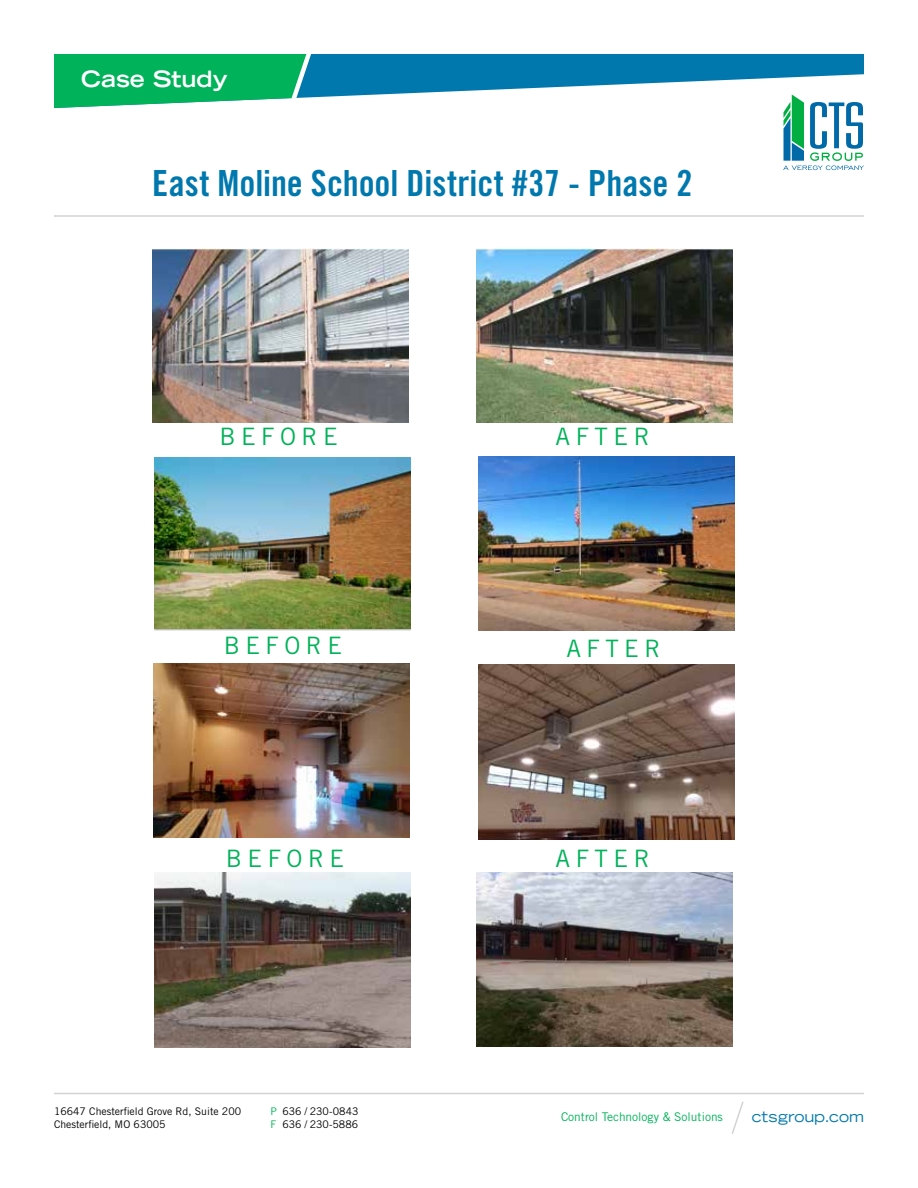
<style>
.page{position:relative;width:918px;height:1188px;background:#fff}
.page>*{position:absolute;margin:0;border:0;box-sizing:border-box;transform-origin:0 0}
.t1{font:36px "Trade Gothic LT Std Bd Cn 20";color:#0078ae}
.t2{font:24px "Trade Gothic LT Std";letter-spacing:.23em;color:#00b259}
.t3{font:700 expanded 22.5px "Trade Gothic LT Std";color:#fff}
.t4{font:expanded 15px "Trade Gothic LT Std";color:#0078ae}
.t5{font:12px "Trade Gothic LT Std";color:#00b259}
.t6{font:10.5px/13.5px "Trade Gothic LT Std";color:#000}
.t7{font:10.5px/13.5px "Trade Gothic LT Std";color:#00b259}
</style>
<div class="page">
<svg style="left:335px;top:54px;width:529px;height:43px;fill:#0078ae"></svg>
<svg style="left:54px;top:54px;width:281px;height:54px;background:#1eb574"></svg>
<hr style="left:54px;top:1093px;width:810px;height:1px;background:#d1d3d4">
<hr style="left:54px;top:215px;width:810px;height:2px;background:#d1d3d4">
<svg style="left:783px;top:94px;width:81px;height:76px"></svg>
<img style="left:152px;top:248px;width:257px;height:175px">
<img style="left:154px;top:457px;width:257px;height:174px">
<img style="left:155px;top:457px;width:256px;height:171px">
<img style="left:476px;top:248px;width:257px;height:175px">
<img style="left:478px;top:664px;width:257px;height:175px">
<img style="left:153px;top:663px;width:257px;height:175px">
<img style="left:154px;top:872px;width:257px;height:175px">
<img style="left:476px;top:872px;width:257px;height:175px">
<img style="left:478px;top:456px;width:257px;height:175px">
<svg style="left:731px;top:1101px;width:13px;height:33px"></svg>
<h3 class="t3" style="left:81px;top:64px;width:148px">Case Study</h3>
<h1 class="t1" style="left:152px;top:161px;width:542px">East Moline School District #37 - Phase 2</h1>
<h2 class="t2" style="left:219px;top:422px;width:120px">BEFORE</h2>
<h2 class="t2" style="left:224px;top:631px;width:120px">BEFORE</h2>
<h2 class="t2" style="left:556px;top:422px;width:96px">AFTER</h2>
<h2 class="t2" style="left:566px;top:634px;width:96px">AFTER</h2>
<h2 class="t2" style="left:226px;top:844px;width:120px">BEFORE</h2>
<h2 class="t2" style="left:556px;top:844px;width:96px">AFTER</h2>
<p class="t6" style="left:54px;top:1104px;width:189px">16647 Chesterfield Grove Rd, Suite 200<br>Chesterfield, MO 63005</p>
<p class="t7" style="left:271px;top:1104px;width:8px">P<br>F</p>
<p class="t6" style="left:283px;top:1104px;width:78px">636 / 230-0843<br>636 / 230-5886</p>
<p class="t5" style="left:561px;top:1109px;width:163px">Control Technology &amp; Solutions</p>
<h3 class="t4" style="left:752px;top:1106px;width:114px">ctsgroup.com</h3>
</div>
